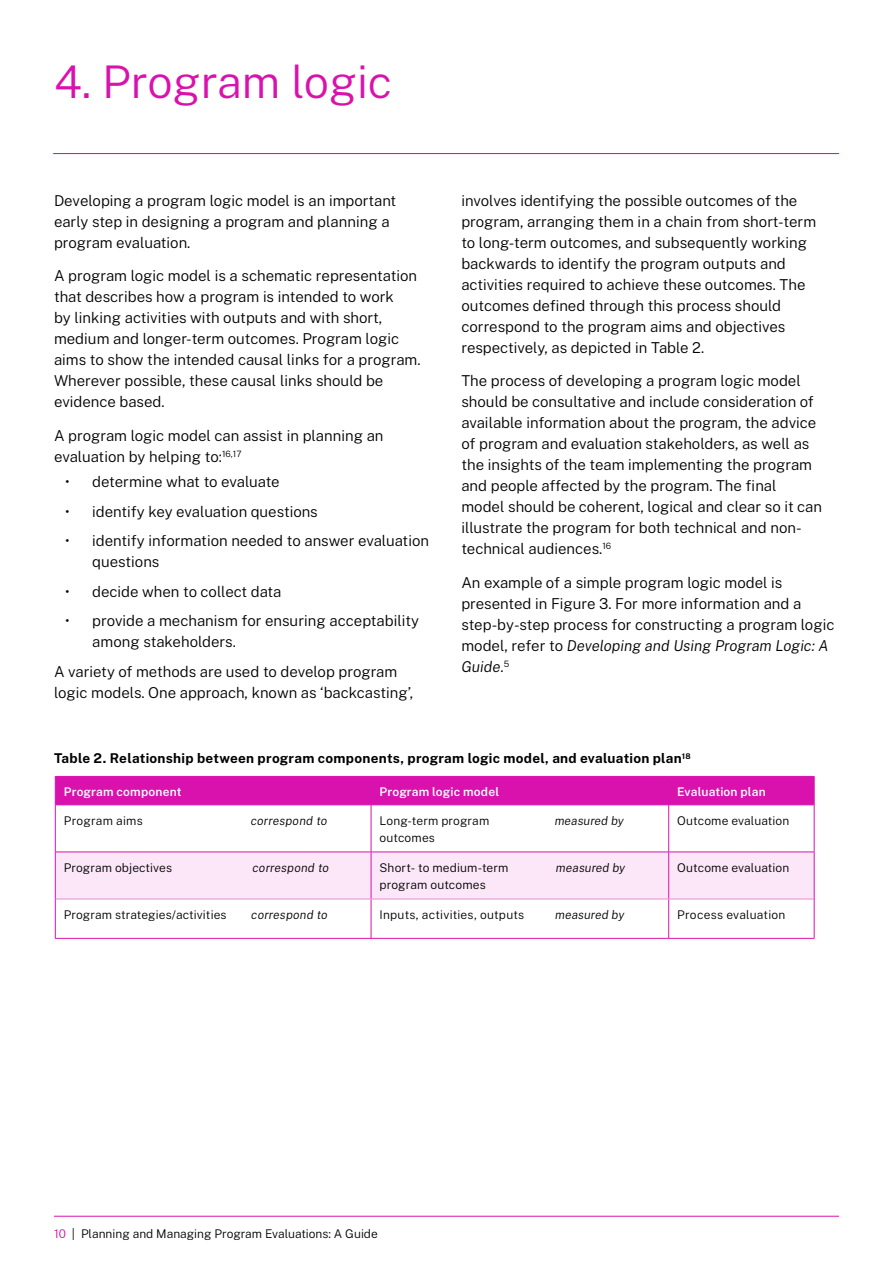
<style>
.page{position:relative;width:893px;height:1263px;background:#fff}
.page>*{position:absolute;margin:0;border:0;box-sizing:border-box;transform-origin:0 0}
.t1{font:300 45px "Public Sans";color:#d912ae}
.t2{font:300 15px/21px "Public Sans";color:#000}
.t3{font:700 13.5px "Public Sans";letter-spacing:.02em;color:#000}
.t4{font:300 12px "Public Sans";letter-spacing:.01em;color:#000}
.t5{font:italic 300 12px "Public Sans";letter-spacing:.015em;color:#000}
.t6{font:600 12px "Public Sans";letter-spacing:.015em;color:#fff}
.s1{font-style:italic}
.s2{color:#d912ae}
</style>
<div class="page">
<hr style="left:54px;top:1216px;width:785px;height:1px;background:#d912ae">
<div style="left:56px;top:853px;width:758px;height:46px;background:#fbe7f7"></div>
<div style="left:55px;top:776px;width:760px;height:29px;background:#d912ae"></div>
<hr style="left:55px;top:804px;width:316px;height:1px;background:#d912ae">
<hr style="left:55px;top:805px;width:1px;height:47px;background:#d912ae">
<hr style="left:371px;top:804px;width:298px;height:1px;background:#d912ae">
<hr style="left:371px;top:805px;width:1px;height:47px;background:#d912ae">
<hr style="left:669px;top:804px;width:145px;height:1px;background:#d912ae">
<hr style="left:668px;top:805px;width:1px;height:47px;background:#d912ae">
<hr style="left:814px;top:805px;width:1px;height:47px;background:#d912ae">
<hr style="left:55px;top:852px;width:316px;height:1px;background:#d912ae">
<hr style="left:55px;top:852px;width:1px;height:47px;background:#d912ae">
<hr style="left:371px;top:852px;width:298px;height:1px;background:#d912ae">
<hr style="left:371px;top:852px;width:1px;height:47px;background:#d912ae">
<hr style="left:669px;top:852px;width:145px;height:1px;background:#d912ae">
<hr style="left:668px;top:852px;width:1px;height:47px;background:#d912ae">
<hr style="left:814px;top:852px;width:1px;height:47px;background:#d912ae">
<hr style="left:55px;top:899px;width:1px;height:39px;background:#d912ae">
<hr style="left:371px;top:899px;width:1px;height:39px;background:#d912ae">
<hr style="left:668px;top:899px;width:1px;height:39px;background:#d912ae">
<hr style="left:814px;top:899px;width:1px;height:39px;background:#d912ae">
<hr style="left:55px;top:938px;width:316px;height:1px;background:#d912ae">
<hr style="left:371px;top:938px;width:298px;height:1px;background:#d912ae">
<hr style="left:669px;top:938px;width:145px;height:1px;background:#d912ae">
<hr style="left:56px;top:899px;width:315px;height:1px;background:#ec88d6">
<hr style="left:371px;top:899px;width:298px;height:1px;background:#ec88d6">
<hr style="left:669px;top:899px;width:145px;height:1px;background:#ec88d6">
<hr style="left:53px;top:153px;width:786px;height:1px;background:#d912ae">
<h1 class="t1" style="left:54px;top:50px;width:340px">4. Program logic</h1>
<p class="t2" style="left:54px;top:189px;width:344px">Developing a program logic model is an important early step in designing a program and planning a program evaluation.</p>
<p class="t2" style="left:54px;top:265px;width:368px">A program logic model is a schematic representation that describes how a program is intended to work<br>by linking activities with outputs and with short, medium and longer-term outcomes. Program logic aims to show the intended causal links for a program.<br>Wherever possible, these causal links should be evidence based.</p>
<p class="t2" style="left:54px;top:424px;width:331px">A program logic model can assist in planning an evaluation by helping to:<sup>16,17</sup></p>
<p class="t2" style="left:65px;top:471px;width:216px">• determine what to evaluate</p>
<p class="t2" style="left:65px;top:500px;width:254px">• identify key evaluation questions</p>
<p class="t2" style="left:92px;top:530px;width:338px;text-indent:-27px">• identify information needed to answer evaluation questions</p>
<p class="t2" style="left:65px;top:580px;width:218px">• decide when to collect data</p>
<p class="t2" style="left:92px;top:610px;width:328px;text-indent:-27px">• provide a mechanism for ensuring acceptability among stakeholders.</p>
<p class="t2" style="left:54px;top:660px;width:361px">A variety of methods are used to develop program logic models. One approach, known as ‘backcasting’,</p>
<p class="t2" style="left:461px;top:189px;width:356px">involves identifying the possible outcomes of the program, arranging them in a chain from short-term to long-term outcomes, and subsequently working backwards to identify the program outputs and activities required to achieve these outcomes. The outcomes defined through this process should correspond to the program aims and objectives respectively, as depicted in Table 2.</p>
<p class="t2" style="left:461px;top:370px;width:362px">The process of developing a program logic model should be consultative and include consideration of available information about the program, the advice of program and evaluation stakeholders, as well as the insights of the team implementing the program and people affected by the program. The final model should be coherent, logical and clear so it can illustrate the program for both technical and non&shy;technical audiences.<sup>16</sup></p>
<p class="t2" style="left:461px;top:572px;width:375px">An example of a simple program logic model is presented in Figure 3. For more information and a step-by-step process for constructing a program logic model, refer to <span class="s1">Developing and Using Program Logic: A Guide</span>.<sup>5</sup></p>
<p class="t3" style="left:54px;top:748px;width:638px">Table 2. Relationship between program components, program logic model, and evaluation plan<sup>18</sup></p>
<p class="t6" style="left:64px;top:783px;width:119px">Program component</p>
<p class="t6" style="left:380px;top:783px;width:121px">Program logic model</p>
<p class="t6" style="left:677px;top:783px;width:90px">Evaluation plan</p>
<p class="t4" style="left:64px;top:812px;width:80px">Program aims</p>
<p class="t5" style="left:251px;top:812px;width:78px">correspond to</p>
<p class="t4" style="left:380px;top:812px;width:111px">Long-term program</p>
<p class="t5" style="left:555px;top:812px;width:71px">measured by</p>
<p class="t4" style="left:380px;top:829px;width:57px">outcomes</p>
<p class="t4" style="left:677px;top:812px;width:114px">Outcome evaluation</p>
<p class="t4" style="left:64px;top:859px;width:110px">Program objectives</p>
<p class="t5" style="left:252px;top:859px;width:78px">correspond to</p>
<p class="t4" style="left:380px;top:859px;width:130px">Short- to medium-term</p>
<p class="t5" style="left:556px;top:859px;width:71px">measured by</p>
<p class="t4" style="left:380px;top:876px;width:108px">program outcomes</p>
<p class="t4" style="left:677px;top:859px;width:114px">Outcome evaluation</p>
<p class="t4" style="left:64px;top:906px;width:164px">Program strategies/activities</p>
<p class="t5" style="left:251px;top:906px;width:78px">correspond to</p>
<p class="t4" style="left:380px;top:906px;width:146px">Inputs, activities, outputs</p>
<p class="t5" style="left:555px;top:906px;width:71px">measured by</p>
<p class="t4" style="left:677px;top:906px;width:110px">Process evaluation</p>
<p class="t4" style="left:54px;top:1225px;width:325px"><span class="s2">10</span> | Planning and Managing Program Evaluations: A Guide</p>
</div>
